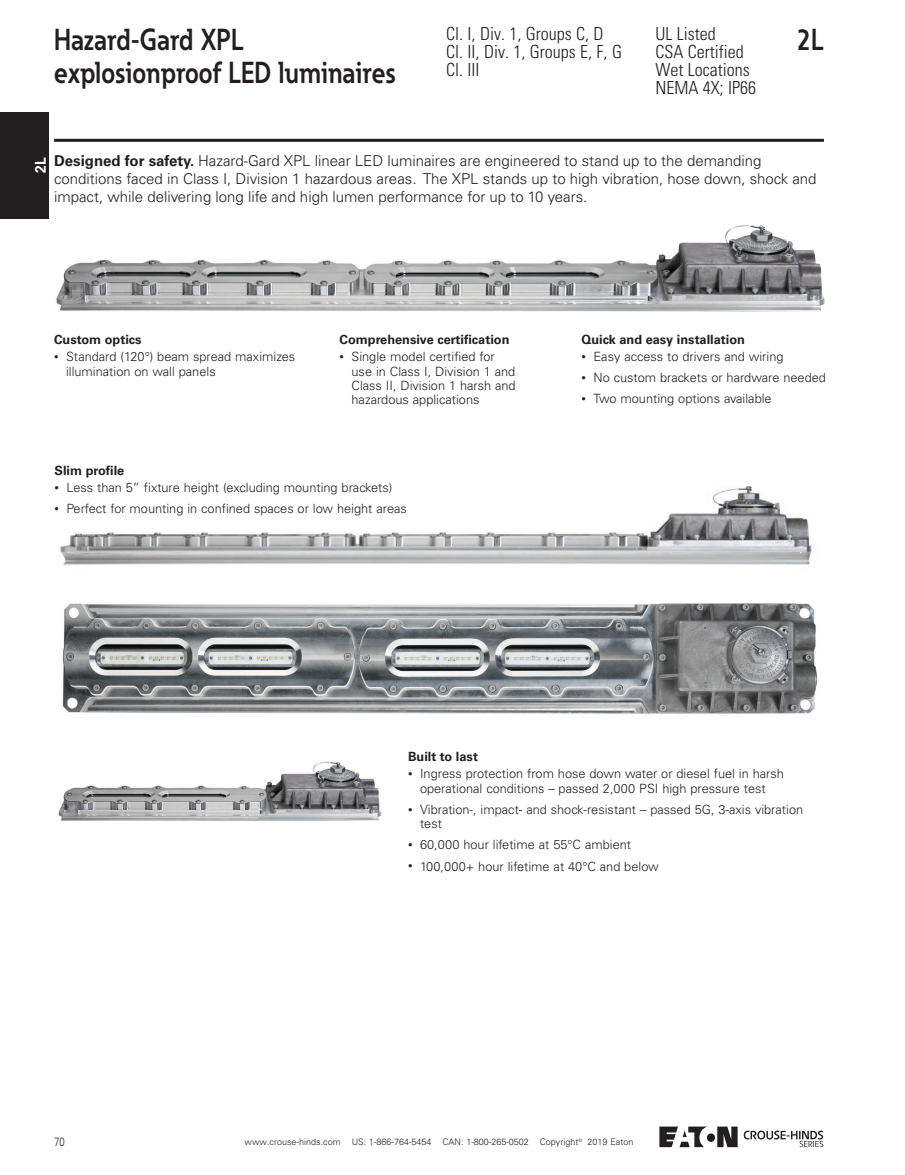
<style>
.page{position:relative;width:905px;height:1175px;background:#fff}
.page>*{position:absolute;margin:0;border:0;box-sizing:border-box;transform-origin:0 0}
.t1{font:700 30px/33px "Eaton";color:#231f20;scale:.86 1}
.t2{font:300 condensed 18px/18px "Univers LT Std";color:#231f20}
.t3{font:300 15px/18px "Univers LT Std";color:#231f20}
.t4{font:700 15px "Univers LT Std";color:#fff;scale:.92 1}
.t5{font:300 12.75px/14.4px "Univers LT Std";color:#231f20}
.t6{font:700 12.75px "Univers LT Std";color:#231f20}
.t7{font:300 12px "Univers LT Std";color:#231f20;scale:.8 1}
.t8{font:300 9px "Univers LT Std";color:#231f20}
.s1{font-weight:700}
.s2{font-size:9px}
</style>
<div class="page">
<hr style="left:54px;top:139px;width:770px;height:3px;background:#231f20">
<div style="left:706px;top:1133px;width:9px;height:8px;background:#231f20;border-radius:50%"></div>
<svg style="left:717px;top:1126px;width:20px;height:21px"></svg>
<svg style="left:659px;top:1126px;width:48px;height:21px"></svg>
<svg style="left:743px;top:1130px;width:80px;height:17px"></svg>
<div style="left:0;top:112px;width:49px;height:106px;background:#231f20"></div>
<img style="left:56px;top:225px;width:769px;height:87px">
<img style="left:62px;top:603px;width:756px;height:111px">
<img style="left:60px;top:486px;width:752px;height:79px">
<img style="left:58px;top:761px;width:324px;height:60px">
<h1 class="t1" style="left:54px;top:22px;width:399px">Hazard-Gard XPL explosionproof LED luminaires</h1>
<h2 class="t2" style="left:446px;top:24px;width:177px">Cl. I, Div. 1, Groups C, D<br>Cl. II, Div. 1, Groups E, F, G<br>Cl. III</h2>
<h2 class="t2" style="left:655px;top:24px;width:102px">UL Listed<br>CSA Certified<br>Wet Locations<br>NEMA 4X; IP66</h2>
<h1 class="t1" style="left:796px;top:22px;width:33px">2L</h1>
<p class="t4" style="left:32px;top:173px;width:18px;rotate:-90deg">2L</p>
<p class="t3" style="left:54px;top:151px;width:764px"><span class="s1">Designed for safety.</span> Hazard-Gard XPL linear LED luminaires are engineered to stand up to the demanding conditions faced in Class I, Division 1 hazardous areas. The XPL stands up to high vibration, hose down, shock and impact, while delivering long life and high lumen performance for up to 10 years.</p>
<p class="t6" style="left:54px;top:332px;width:89px">Custom optics</p>
<p class="t5" style="left:66px;top:349px;width:231px;text-indent:-12px"><span class="s2">•</span> Standard (120°) beam spread maximizes illumination on wall panels</p>
<p class="t6" style="left:339px;top:332px;width:171px">Comprehensive certification</p>
<p class="t5" style="left:351px;top:349px;width:166px;text-indent:-12px"><span class="s2">•</span> Single model certified for use in Class I, Division 1 and<br>Class II, Division 1 harsh and hazardous applications</p>
<p class="t6" style="left:55px;top:463px;width:71px">Slim profile</p>
<p class="t5" style="left:55px;top:480px;width:339px"><span class="s2">•</span> Less than 5” fixture height (excluding mounting brackets)</p>
<p class="t5" style="left:55px;top:501px;width:354px"><span class="s2">•</span> Perfect for mounting in confined spaces or low height areas</p>
<p class="t6" style="left:581px;top:332px;width:165px">Quick and easy installation</p>
<p class="t5" style="left:581px;top:349px;width:203px"><span class="s2">•</span> Easy access to drivers and wiring</p>
<p class="t5" style="left:581px;top:370px;width:246px"><span class="s2">•</span> No custom brackets or hardware needed</p>
<p class="t5" style="left:581px;top:392px;width:192px"><span class="s2">•</span> Two mounting options available</p>
<p class="t6" style="left:408px;top:749px;width:71px">Built to last</p>
<p class="t5" style="left:408px;top:766px;width:377px;text-align:center"><span class="s2">•</span> Ingress protection from hose down water or diesel fuel in harsh operational conditions – passed 2,000 PSI high pressure test</p>
<p class="t5" style="left:420px;top:802px;width:384px;text-indent:-12px"><span class="s2">•</span> Vibration-, impact- and shock-resistant – passed 5G, 3-axis vibration test</p>
<p class="t5" style="left:408px;top:837px;width:224px"><span class="s2">•</span> 60,000 hour lifetime at 55°C ambient</p>
<p class="t5" style="left:408px;top:858px;width:252px"><span class="s2">•</span> 100,000+ hour lifetime at 40°C and below</p>
<p class="t7" style="left:54px;top:1134px;width:15px">70</p>
<p class="t8" style="left:587px;top:1136px;width:47px">2019 Eaton</p>
<p class="t8" style="left:244px;top:1136px;width:339px">www.crouse-hinds.com US: 1-866-764-5454 CAN: 1-800-265-0502 Copyright<sup>©</sup></p>
</div>
